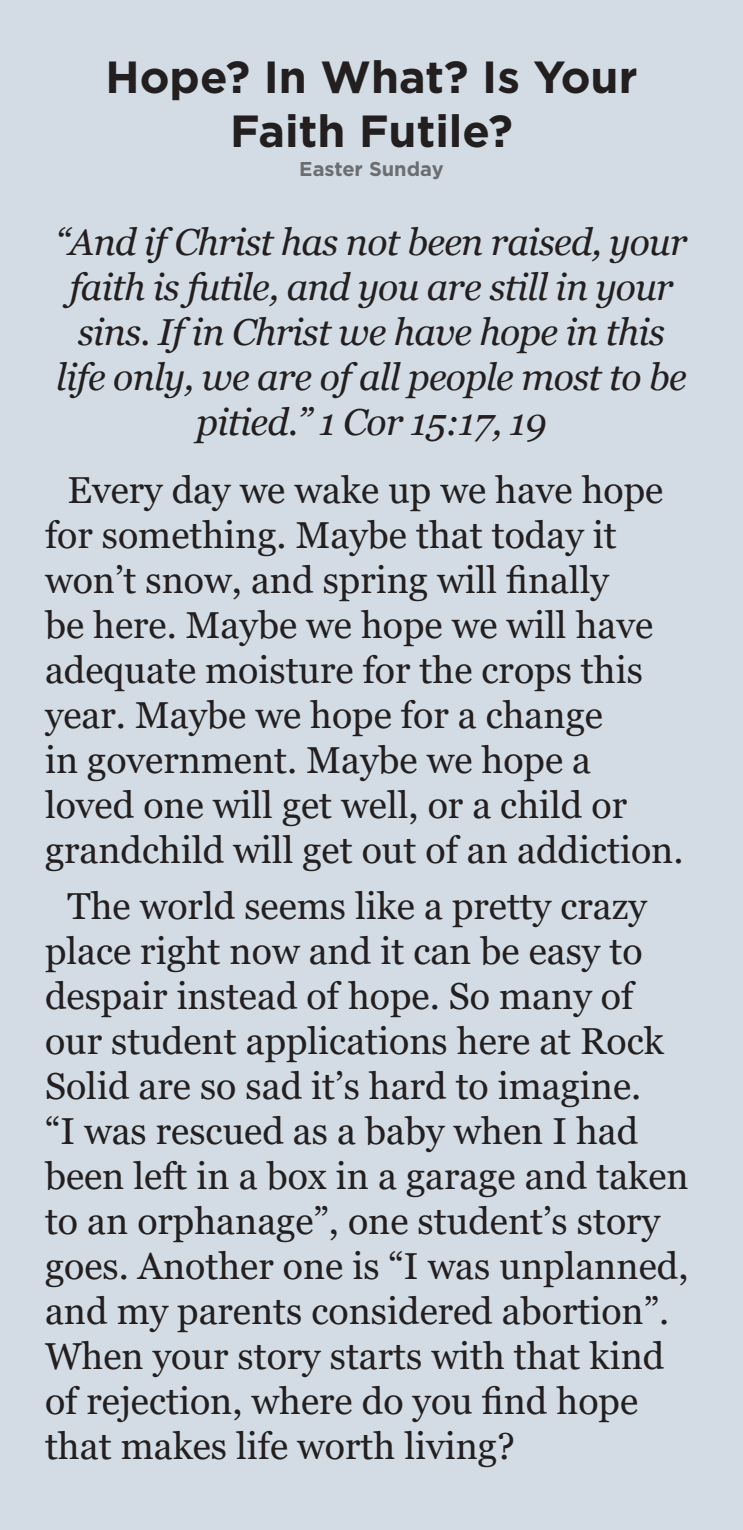
<style>
.page{position:relative;width:743px;height:1530px;background:#fff}
.page>*{position:absolute;margin:0;border:0;box-sizing:border-box;transform-origin:0 0}
.t1{font:700 45px/54px "Gotham";color:#231f20;text-align:center}
.Body_copy{font:37.5px/45px "Georgia";color:#231f20}
.Verse{font:italic 37.5px/45px "Georgia";letter-spacing:-.02em;color:#231f20;text-align:center}
.Subheader{font:700 20px "Gotham";color:#6c6d70}
</style>
<div class="page">
<div style="left:0;top:0;width:742px;height:1530px;background:#d3dce4"></div>
<p class="t1" style="left:105px;top:49px;width:533px">Hope? In What? Is Your<br>Faith Futile?</p>
<p class="Subheader" style="left:299px;top:158px;width:146px">Easter Sunday</p>
<p class="Verse" style="left:56px;top:220px;width:633px">“And if Christ has not been raised, your faith is futile, and you are still in your sins. If in Christ we have hope in this life only, we are of all people most to be pitied.” 1 Cor 15:17, 19</p>
<p class="Body_copy" style="left:45px;top:468px;width:640px;text-indent:22px">Every day we wake up we have hope for something. Maybe that today it won’t snow, and spring will finally<br>be here. Maybe we hope we will have adequate moisture for the crops this year. Maybe we hope for a change<br>in government. Maybe we hope a loved one will get well, or a child or grandchild will get out of an addiction.</p>
<p class="Body_copy" style="left:45px;top:884px;width:645px;text-indent:22px">The world seems like a pretty crazy place right now and it can be easy to despair instead of hope. So many of our student applications here at Rock Solid are so sad it’s hard to imagine.<br>“I was rescued as a baby when I had been left in a box in a garage and taken to an orphanage”, one student’s story goes. Another one is “I was unplanned, and my parents considered abortion”.<br>When your story starts with that kind of rejection, where do you find hope that makes life worth living?</p>
</div>
